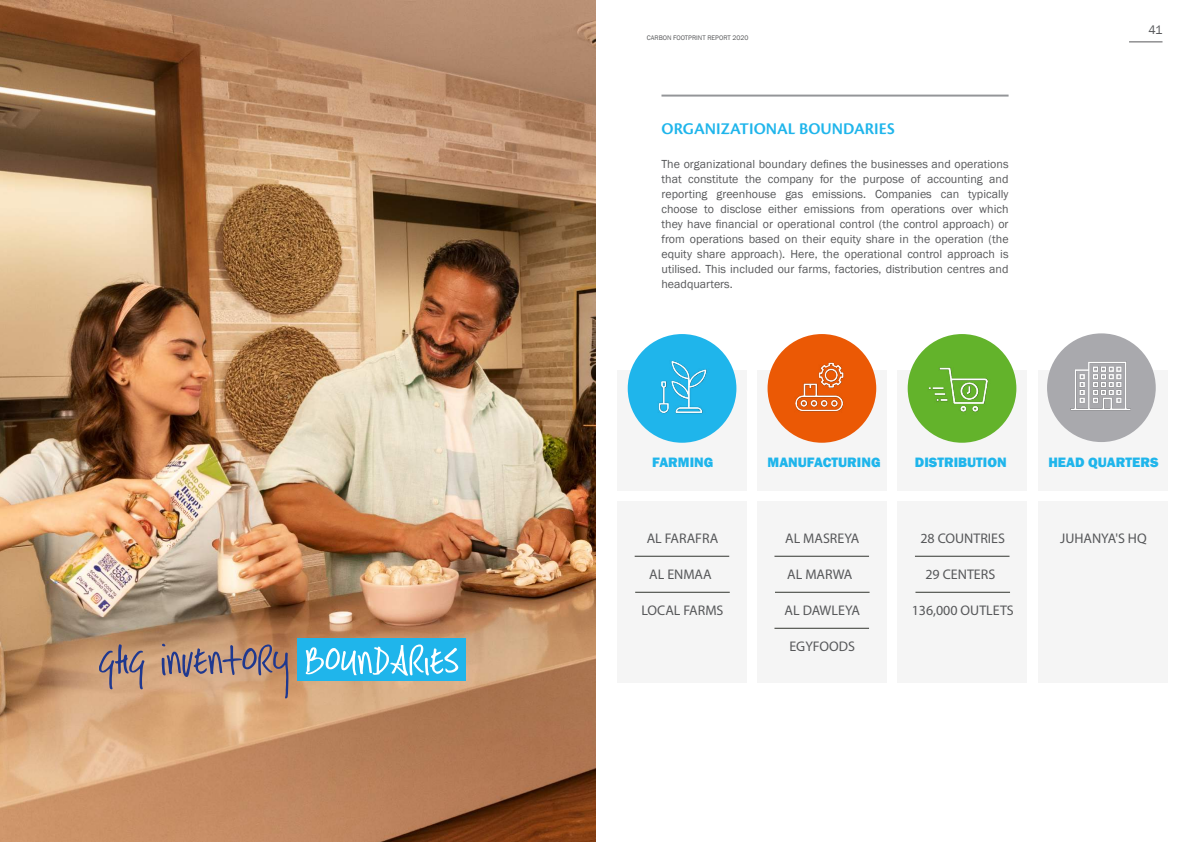
<style>
.page{position:relative;width:1191px;height:842px;background:#fff}
.page>*{position:absolute;margin:0;border:0;box-sizing:border-box;transform-origin:0 0}
.t1{font:53.1px "DK Hasty Tasty";letter-spacing:-.02em;color:#1f388f}
.t2{font:600 17px "Cronos Pro";color:#1fb5eb}
.t3{font:14px "Myriad Pro";color:#57585a}
.t4{font:800 14px "Franklin Gothic";color:#1fb5eb}
.t5{font:12.5px "Franklin Gothic";color:#57585a}
.t6{font:12px/15px "Franklin Gothic";color:#57585a;text-align:justify}
.t7{font:6.8px "Franklin Gothic";color:#57585a}
.s1{color:#fff}
</style>
<div class="page">
<div style="left:618px;top:370px;width:129px;height:120px;background:#f5f5f5"></div>
<div style="left:757px;top:370px;width:129px;height:120px;background:#f5f5f5"></div>
<div style="left:897px;top:370px;width:129px;height:120px;background:#f5f5f5"></div>
<div style="left:1038px;top:370px;width:129px;height:120px;background:#f5f5f5"></div>
<div style="left:618px;top:501px;width:129px;height:181px;background:#f5f5f5"></div>
<div style="left:757px;top:501px;width:129px;height:181px;background:#f5f5f5"></div>
<div style="left:897px;top:501px;width:130px;height:181px;background:#f5f5f5"></div>
<div style="left:1038px;top:501px;width:129px;height:181px;background:#f5f5f5"></div>
<div style="left:627px;top:334px;width:109px;height:109px;background:#1fb5eb;border-radius:50%"></div>
<div style="left:767px;top:334px;width:109px;height:109px;background:#eb5905;border-radius:50%"></div>
<div style="left:907px;top:334px;width:109px;height:109px;background:#63b32b;border-radius:50%"></div>
<div style="left:1047px;top:333px;width:108px;height:109px;background:#a9a9ad;border-radius:50%"></div>
<img style="left:658px;top:361px;width:49px;height:53px">
<hr style="left:634px;top:556px;width:95px;height:1px;background:#333630">
<hr style="left:774px;top:556px;width:95px;height:1px;background:#333630">
<hr style="left:915px;top:556px;width:94px;height:1px;background:#333630">
<hr style="left:635px;top:592px;width:94px;height:1px;background:#333630">
<hr style="left:775px;top:592px;width:94px;height:1px;background:#333630">
<hr style="left:915px;top:592px;width:95px;height:1px;background:#333630">
<hr style="left:774px;top:628px;width:95px;height:1px;background:#333630">
<hr style="left:1129px;top:42px;width:33px;height:1px;background:#57585a">
<img style="left:0;top:0;width:595px;height:842px">
<div style="left:297px;top:639px;width:169px;height:42px;background:#1fb5eb"></div>
<hr style="left:661px;top:95px;width:347px;height:2px;background:#939598">
<img style="left:795px;top:362px;width:49px;height:50px">
<img style="left:928px;top:367px;width:60px;height:45px">
<img style="left:1070px;top:361px;width:61px;height:50px">
<h1 class="t1" style="left:98px;top:636px;width:363px">ghg inventory <span class="s1">BOUNDARIES</span></h1>
<p class="t7" style="left:647px;top:33px;width:103px">CARBON FOOTPRINT REPORT 2020</p>
<h2 class="t2" style="left:661px;top:119px;width:235px">ORGANIZATIONAL BOUNDARIES</h2>
<p class="t6" style="left:661px;top:157px;width:348px">The organizational boundary defines the businesses and operations that constitute the company for the purpose of accounting and reporting greenhouse gas emissions. Companies can typically choose to disclose either emissions from operations over which they have financial or operational control (the control approach) or from operations based on their equity share in the operation (the equity share approach). Here, the operational control approach is utilised. This included our farms, factories, distribution centres and headquarters.</p>
<p class="t5" style="left:1148px;top:22px;width:15px">41</p>
<p class="t4" style="left:652px;top:453px;width:63px">FARMING</p>
<p class="t4" style="left:767px;top:453px;width:115px">MANUFACTURING</p>
<p class="t4" style="left:914px;top:453px;width:93px">DISTRIBUTION</p>
<p class="t4" style="left:1048px;top:453px;width:112px">HEAD QUARTERS</p>
<p class="t3" style="left:646px;top:529px;width:73px">AL FARAFRA</p>
<p class="t3" style="left:785px;top:529px;width:76px">AL MASREYA</p>
<p class="t3" style="left:920px;top:529px;width:86px">28 COUNTRIES</p>
<p class="t3" style="left:1060px;top:529px;width:88px">JUHANYA'S HQ</p>
<p class="t3" style="left:649px;top:566px;width:64px">AL ENMAA</p>
<p class="t3" style="left:787px;top:566px;width:67px">AL MARWA</p>
<p class="t3" style="left:925px;top:566px;width:71px">29 CENTERS</p>
<p class="t3" style="left:641px;top:601px;width:84px">LOCAL FARMS</p>
<p class="t3" style="left:784px;top:601px;width:77px">AL DAWLEYA</p>
<p class="t3" style="left:911px;top:601px;width:104px">136,000 OUTLETS</p>
<p class="t3" style="left:789px;top:637px;width:67px">EGYFOODS</p>
</div>
